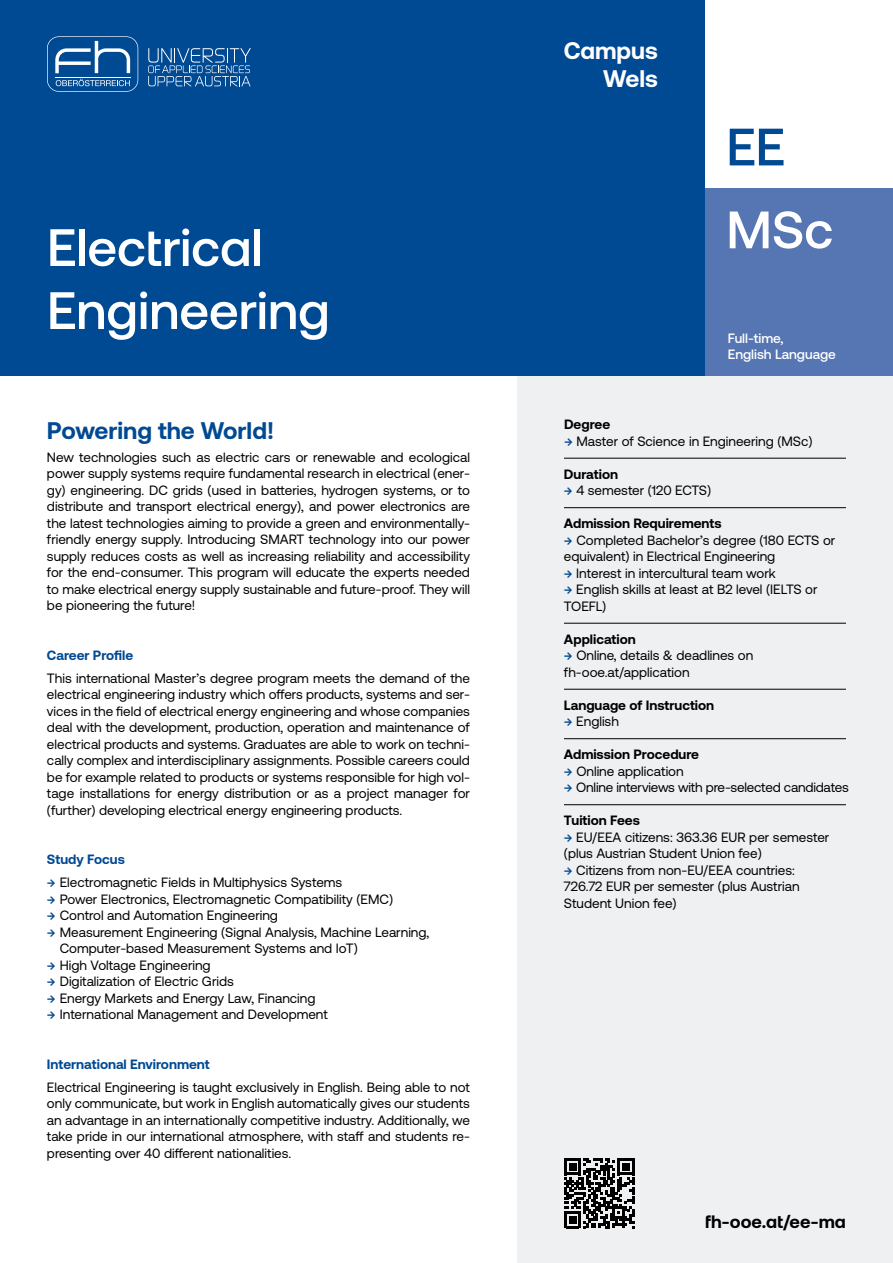
<style>
.page{position:relative;width:893px;height:1263px;background:#fff}
.page>*{position:absolute;margin:0;border:0;box-sizing:border-box;transform-origin:0 0}
.t1{font:500 52.5px/63px "Aeonik";color:#fff}
.t2{font:500 52.5px "Aeonik";color:#004993}
.t3{font:700 24px "Aeonik";color:#004993}
.t4{font:700 24px/28.8px "Aeonik";color:#fff;text-align:right}
.t5{font:700 18px "Aeonik";color:#000}
.t6{font:13.5px/16.5px "Aeonik";color:#000}
.t7{font:700 13.5px "Aeonik";color:#000}
.t8{font:700 13.5px "Aeonik";color:#004993}
.t9{font:500 13.5px/16.2px "Aeonik";color:#fff}
.s1{font-weight:500;color:#004993}
</style>
<div class="page">
<div style="left:0;top:0;width:705px;height:376px;background:#004993"></div>
<div style="left:705px;top:188px;width:188px;height:188px;background:#5675b3"></div>
<div style="left:517px;top:376px;width:376px;height:887px;background:#eff0f1"></div>
<svg style="left:148px;top:48px;width:103px;height:38px"></svg>
<svg style="left:47px;top:36px;width:91px;height:56px"></svg>
<hr style="left:55px;top:77px;width:75px;height:1px;background:#fff">
<hr style="left:564px;top:458px;width:282px;height:1px;background:#000">
<hr style="left:564px;top:507px;width:282px;height:1px;background:#000">
<hr style="left:564px;top:623px;width:282px;height:1px;background:#000">
<hr style="left:564px;top:689px;width:282px;height:1px;background:#000">
<hr style="left:564px;top:738px;width:282px;height:1px;background:#000">
<hr style="left:564px;top:804px;width:282px;height:1px;background:#000">
<svg style="left:564px;top:1158px;width:70px;height:70px"></svg>
<h1 class="t1" style="left:47px;top:216px;width:284px">Electrical<br>Engineering</h1>
<h2 class="t3" style="left:47px;top:417px;width:228px">Powering the World!</h2>
<p class="t6" style="left:47px;top:449px;width:424px;text-align:justify">New technologies such as electric cars or renewable and ecological power supply systems require fundamental research in electrical (ener&shy;gy) engineering. DC grids (used in batteries, hydrogen systems, or to distribute and transport electrical energy), and power electronics are the latest technologies aiming to provide a green and environmentally&shy;friendly energy supply. Introducing SMART technology into our power supply reduces costs as well as increasing reliability and accessibility for the end-consumer. This program will educate the experts needed to make electrical energy supply sustainable and future-proof. They will be pioneering the future!</p>
<p class="t8" style="left:47px;top:647px;width:88px">Career Profile</p>
<p class="t6" style="left:47px;top:670px;width:424px;text-align:justify">This international Master’s degree program meets the demand of the electrical engineering industry which offers products, systems and ser&shy;vices in the field of electrical energy engineering and whose companies deal with the development, production, operation and maintenance of electrical products and systems. Graduates are able to work on techni&shy;cally complex and interdisciplinary assignments. Possible careers could be for example related to products or systems responsible for high vol&shy;tage installations for energy distribution or as a project manager for (further) developing electrical energy engineering products.</p>
<p class="t8" style="left:47px;top:852px;width:79px">Study Focus</p>
<p class="t6" style="left:47px;top:874px;width:297px"><span class="s1">→</span> Electromagnetic Fields in Multiphysics Systems</p>
<p class="t6" style="left:47px;top:891px;width:348px"><span class="s1">→</span> Power Electronics, Electromagnetic Compatibility (EMC)</p>
<p class="t6" style="left:47px;top:907px;width:233px"><span class="s1">→</span> Control and Automation Engineering</p>
<p class="t6" style="left:60px;top:924px;width:371px;text-indent:-13px"><span class="s1">→</span> Measurement Engineering (Signal Analysis, Machine Learning,<br>Computer-based Measurement Systems and IoT)</p>
<p class="t6" style="left:47px;top:957px;width:165px"><span class="s1">→</span> High Voltage Engineering</p>
<p class="t6" style="left:47px;top:973px;width:188px"><span class="s1">→</span> Digitalization of Electric Grids</p>
<p class="t6" style="left:47px;top:990px;width:270px"><span class="s1">→</span> Energy Markets and Energy Law, Financing</p>
<p class="t6" style="left:47px;top:1006px;width:282px"><span class="s1">→</span> International Management and Development</p>
<p class="t8" style="left:47px;top:1056px;width:164px">International Environment</p>
<p class="t6" style="left:47px;top:1078px;width:424px;text-align:justify">Electrical Engineering is taught exclusively in English. Being able to not only communicate, but work in English automatically gives our students an advantage in an internationally competitive industry. Additionally, we take pride in our international atmosphere, with staff and students re&shy;presenting over 40 different nationalities.</p>
<h2 class="t4" style="left:564px;top:36px;width:96px">Campus<br>Wels</h2>
<h1 class="t2" style="left:726px;top:118px;width:60px">EE</h1>
<h1 class="t1" style="left:726px;top:198px;width:108px">MSc</h1>
<p class="t9" style="left:728px;top:330px;width:110px">Full-time,<br>English Language</p>
<p class="t7" style="left:564px;top:417px;width:48px">Degree</p>
<p class="t6" style="left:564px;top:433px;width:250px"><span class="s1">→</span> Master of Science in Engineering (MSc)</p>
<p class="t7" style="left:564px;top:466px;width:56px">Duration</p>
<p class="t6" style="left:564px;top:482px;width:149px"><span class="s1">→</span> 4 semester (120 ECTS)</p>
<p class="t7" style="left:564px;top:516px;width:159px">Admission Requirements</p>
<p class="t6" style="left:564px;top:532px;width:273px"><span class="s1">→</span> Completed Bachelor’s degree (180 ECTS or equivalent) in Electrical Engineering</p>
<p class="t6" style="left:564px;top:565px;width:213px"><span class="s1">→</span> Interest in intercultural team work</p>
<p class="t6" style="left:564px;top:581px;width:255px"><span class="s1">→</span> English skills at least at B2 level (IELTS or<br>TOEFL)</p>
<p class="t7" style="left:564px;top:631px;width:73px">Application</p>
<p class="t6" style="left:564px;top:647px;width:191px"><span class="s1">→</span> Online, details &amp; deadlines on fh-ooe.at/application</p>
<p class="t7" style="left:564px;top:697px;width:152px">Language of Instruction</p>
<p class="t6" style="left:564px;top:713px;width:56px"><span class="s1">→</span> English</p>
<p class="t7" style="left:564px;top:747px;width:137px">Admission Procedure</p>
<p class="t6" style="left:564px;top:763px;width:121px"><span class="s1">→</span> Online application</p>
<p class="t6" style="left:564px;top:779px;width:286px"><span class="s1">→</span> Online interviews with pre-selected candidates</p>
<p class="t7" style="left:564px;top:813px;width:77px">Tuition Fees</p>
<p class="t6" style="left:564px;top:829px;width:267px"><span class="s1">→</span> EU/EEA citizens: 363.36 EUR per semester (plus Austrian Student Union fee)</p>
<p class="t6" style="left:564px;top:862px;width:237px"><span class="s1">→</span> Citizens from non-EU/EEA countries:<br>726.72 EUR per semester (plus Austrian<br>Student Union fee)</p>
<h3 class="t5" style="left:705px;top:1212px;width:142px">fh-ooe.at/ee-ma</h3>
</div>
